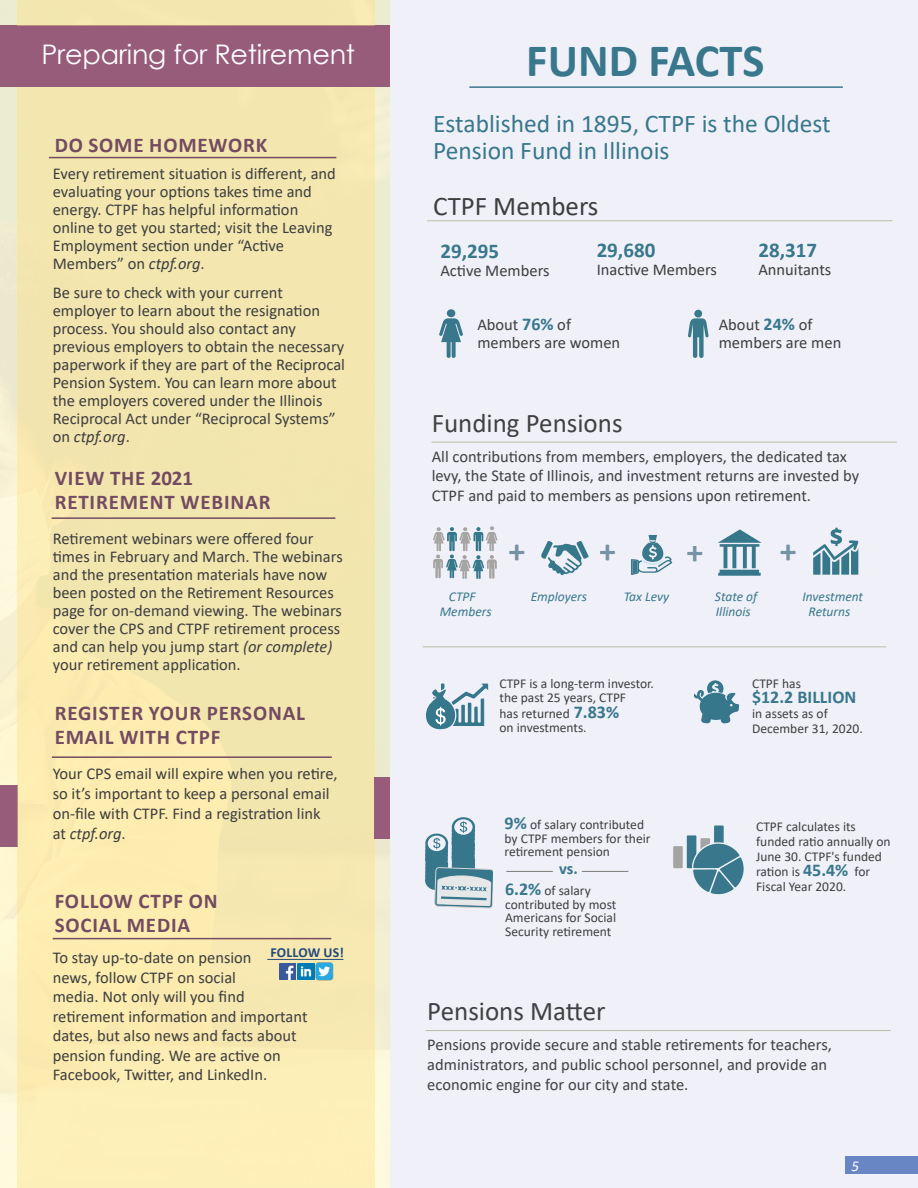
<style>
.page{position:relative;width:918px;height:1188px;background:#fff}
.page>*{position:absolute;margin:0;border:0;box-sizing:border-box;transform-origin:0 0}
.t1{font:700 46.5px "Calibri";color:#38778c}
.t2{font:700 33.75px "Calibri";color:#7593a4}
.t3{font:27px "Calibri";color:#414042}
.body{font:27px "Century Gothic";letter-spacing:-.01em;color:#fff}
.t4{font:27px "Calibri";color:#3e3e3f}
.t5{font:25.5px/27px "Calibri";color:#38778c}
.t6{font:700 21px/24px "Calibri";letter-spacing:.04em;color:#734b62}
.t7{font:700 21px "Calibri";color:#38778c}
.t8{font:700 18px "Calibri";color:#38778c}
.body-2{font:16.5px/18px "Calibri";color:#3e3e3f}
.t9{font:16.5px/19.8px "Calibri";color:#414042}
.t10{font:700 16.5px "Calibri";color:#38778c}
.t11{font:italic 15px "Calibri";color:#fff}
.t12{font:700 13.8px "Calibri";letter-spacing:.015em;color:#21497c}
.t13{font:13.5px/15px "Calibri";color:#3e3e3f}
.t14{font:italic 13.5px "Calibri";color:#38778c}
.s1{font-style:italic}
.s2{font-weight:700;font-size:18px;color:#38778c}
</style>
<div class="page">
<div style="left:0;top:0;width:390px;height:1188px;background:linear-gradient(to bottom,#e9e9ce,#fcf6d7)"></div>
<div style="left:0;top:785px;width:17px;height:61px;background:#985c7b"></div>
<div style="left:0;top:25px;width:390px;height:61px;background:#985c7b"></div>
<div style="left:18px;top:87px;width:357px;height:1101px;background:#f3e7af"></div>
<hr style="left:49px;top:157px;width:287px;height:1px;background:#734c61">
<div style="left:17px;top:0;width:358px;height:25px;background:#f3e7af"></div>
<hr style="left:52px;top:517px;width:283px;height:2px;background:#734b62">
<hr style="left:52px;top:756px;width:280px;height:2px;background:#734b62">
<hr style="left:53px;top:938px;width:278px;height:1px;background:#734b62">
<hr style="left:267px;top:959px;width:76px;height:1px;background:#21497c">
<img style="left:279px;top:963px;width:16px;height:17px">
<img style="left:298px;top:963px;width:35px;height:18px">
<div style="left:375px;top:778px;width:15px;height:61px;background:#985c7b"></div>
<div style="left:390px;top:0;width:528px;height:1188px;background:#eceef7"></div>
<svg style="left:439px;top:309px;width:24px;height:49px"></svg>
<hr style="left:469px;top:86px;width:374px;height:2px;background:#38778c">
<svg style="left:425px;top:817px;width:68px;height:91px"></svg>
<hr style="left:506px;top:871px;width:47px;height:1px;background:#7d7c7a">
<hr style="left:582px;top:871px;width:46px;height:1px;background:#7d7c7a">
<svg style="left:426px;top:683px;width:62px;height:47px"></svg>
<svg style="left:694px;top:680px;width:45px;height:43px"></svg>
<hr style="left:427px;top:220px;width:465px;height:1px;background:#bbbba8">
<svg style="left:718px;top:529px;width:44px;height:47px"></svg>
<svg style="left:541px;top:541px;width:47px;height:34px"></svg>
<svg style="left:813px;top:528px;width:46px;height:47px"></svg>
<hr style="left:423px;top:646px;width:463px;height:1px;background:#bbbba8">
<svg style="left:433px;top:526px;width:64px;height:53px"></svg>
<svg style="left:631px;top:535px;width:41px;height:40px"></svg>
<svg style="left:688px;top:310px;width:20px;height:48px"></svg>
<hr style="left:432px;top:442px;width:465px;height:1px;background:#bbbba8">
<hr style="left:425px;top:1030px;width:466px;height:1px;background:#bbbba8">
<svg style="left:673px;top:825px;width:71px;height:69px"></svg>
<div style="left:845px;top:1156px;width:73px;height:18px;background:#6986c4"></div>
<p class="body" style="left:41px;top:36px;width:315px">Preparing for Retirement</p>
<p class="t6" style="left:55px;top:133px;width:214px">DO SOME HOMEWORK</p>
<p class="body-2" style="left:53px;top:164px;width:285px">Every retirement situation is different, and evaluating your options takes time and energy. CTPF has helpful information</p>
<p class="body-2" style="left:53px;top:218px;width:281px">online to get you started; visit the Leaving</p>
<p class="body-2" style="left:53px;top:236px;width:233px">Employment section under “Active</p>
<p class="body-2" style="left:53px;top:254px;width:154px">Members” on <span class="s1">ctpf.org</span>.</p>
<p class="body-2" style="left:53px;top:283px;width:232px">Be sure to check with your current</p>
<p class="body-2" style="left:53px;top:301px;width:269px">employer to learn about the resignation process. You should also contact any</p>
<p class="body-2" style="left:53px;top:337px;width:294px">previous employers to obtain the necessary paperwork if they are part of the Reciprocal Pension System. You can learn more about the employers covered under the Illinois Reciprocal Act under “Reciprocal Systems” on <span class="s1">ctpf.org</span>.</p>
<p class="t6" style="left:55px;top:466px;width:140px">VIEW THE 2021</p>
<p class="t6" style="left:55px;top:490px;width:217px">RETIREMENT WEBINAR</p>
<p class="body-2" style="left:53px;top:529px;width:292px">Retirement webinars were offered four times in February and March. The webinars and the presentation materials have now been posted on the Retirement Resources page for on-demand viewing. The webinars cover the CPS and CTPF retirement process and can help you jump start <span class="s1">(or complete) </span>your retirement application.</p>
<p class="t6" style="left:55px;top:701px;width:252px">REGISTER YOUR PERSONAL<br>EMAIL WITH CTPF</p>
<p class="body-2" style="left:53px;top:763px;width:286px;line-height:19.8px">Your CPS email will expire when you retire, so it’s important to keep a personal email on-file with CTPF. Find a registration link at <span class="s1">ctpf.org</span>.</p>
<p class="t6" style="left:55px;top:889px;width:165px">FOLLOW CTPF ON</p>
<p class="t6" style="left:55px;top:913px;width:137px">SOCIAL MEDIA</p>
<p class="t12" style="left:270px;top:943px;width:75px">FOLLOW US!</p>
<p class="body-2" style="left:53px;top:947px;width:200px;line-height:19.5px">To stay up-to-date on pension news, follow CTPF on social media. Not only will you find</p>
<p class="body-2" style="left:53px;top:1006px;width:256px;line-height:19.5px">retirement information and important dates, but also news and facts about pension funding. We are active on Facebook, Twitter, and LinkedIn.</p>
<p class="t1" style="left:526px;top:28px;width:240px">FUND FACTS</p>
<p class="t5" style="left:433px;top:110px;width:399px">Established in 1895, CTPF is the Oldest<br>Pension Fund in Illinois</p>
<p class="t4" style="left:433px;top:187px;width:167px">CTPF Members</p>
<p class="t7" style="left:440px;top:236px;width:60px">29,295</p>
<p class="body-2" style="left:440px;top:261px;width:111px">Active Members</p>
<p class="t7" style="left:597px;top:235px;width:60px">29,680</p>
<p class="body-2" style="left:597px;top:260px;width:122px">Inactive Members</p>
<p class="t7" style="left:758px;top:235px;width:60px">28,317</p>
<p class="body-2" style="left:758px;top:260px;width:75px">Annuitants</p>
<p class="body-2" style="left:477px;top:315px;width:95px">About <span class="s2">76%</span> of</p>
<p class="body-2" style="left:477px;top:333px;width:144px">members are women</p>
<p class="body-2" style="left:719px;top:315px;width:95px">About <span class="s2">24%</span> of</p>
<p class="body-2" style="left:719px;top:333px;width:124px">members are men</p>
<p class="t3" style="left:432px;top:404px;width:192px">Funding Pensions</p>
<p class="t9" style="left:432px;top:446px;width:429px">All contributions from members, employers, the dedicated tax levy, the State of Illinois, and investment returns are invested by<br>CTPF and paid to members as pensions upon retirement.</p>
<p class="t2" style="left:508px;top:527px;width:18px">+</p>
<p class="t2" style="left:599px;top:527px;width:18px">+</p>
<p class="t2" style="left:780px;top:527px;width:18px">+</p>
<p class="t2" style="left:686px;top:528px;width:18px">+</p>
<p class="t14" style="left:449px;top:587px;width:28px">CTPF</p>
<p class="t14" style="left:531px;top:587px;width:58px">Employers</p>
<p class="t14" style="left:624px;top:587px;width:47px">Tax Levy</p>
<p class="t14" style="left:715px;top:587px;width:45px">State of</p>
<p class="t14" style="left:802px;top:587px;width:62px">Investment</p>
<p class="t14" style="left:440px;top:602px;width:53px">Members</p>
<p class="t14" style="left:716px;top:602px;width:36px">Illinois</p>
<p class="t14" style="left:809px;top:602px;width:43px">Returns</p>
<p class="t13" style="left:499px;top:676px;width:156px">CTPF is a long-term investor.</p>
<p class="t13" style="left:499px;top:690px;width:128px">the past 25 years, CTPF</p>
<p class="t13" style="left:499px;top:706px;width:121px">has returned <span class="s2">7.83%</span></p>
<p class="t13" style="left:499px;top:720px;width:89px">on investments.</p>
<p class="t13" style="left:505px;top:817px;width:141px"><span class="s2">9%</span> of salary contributed</p>
<p class="t13" style="left:505px;top:830px;width:148px">by CTPF members for their</p>
<p class="t13" style="left:505px;top:844px;width:107px">retirement pension</p>
<p class="t13" style="left:505px;top:884px;width:113px;line-height:13.5px"><span class="s2">6.2%</span> of salary contributed by most</p>
<p class="t13" style="left:505px;top:910px;width:112px">Americans for Social</p>
<p class="t13" style="left:505px;top:923px;width:108px">Security retirement</p>
<p class="t10" style="left:559px;top:857px;width:20px">vs.</p>
<p class="t13" style="left:752px;top:676px;width:50px">CTPF has</p>
<p class="t8" style="left:752px;top:684px;width:106px">$12.2 BILLION</p>
<p class="t13" style="left:752px;top:706px;width:77px">in assets as of</p>
<p class="t13" style="left:752px;top:721px;width:112px">December 31, 2020.</p>
<p class="t13" style="left:756px;top:819px;width:101px">CTPF calculates its</p>
<p class="t13" style="left:756px;top:834px;width:136px">funded ratio annually on<br>June 30. CTPF's funded</p>
<p class="t13" style="left:756px;top:864px;width:116px">ration is <span class="s2">45.4%</span> for</p>
<p class="t13" style="left:756px;top:879px;width:92px">Fiscal Year 2020.</p>
<p class="t3" style="left:427px;top:993px;width:180px">Pensions Matter</p>
<p class="t9" style="left:427px;top:1035px;width:406px">Pensions provide secure and stable retirements for teachers,</p>
<p class="t9" style="left:427px;top:1054px;width:401px">administrators, and public school personnel, and provide an</p>
<p class="t9" style="left:427px;top:1074px;width:263px">economic engine for our city and state.</p>
<p class="t11" style="left:851px;top:1156px;width:9px">5</p>
</div>
